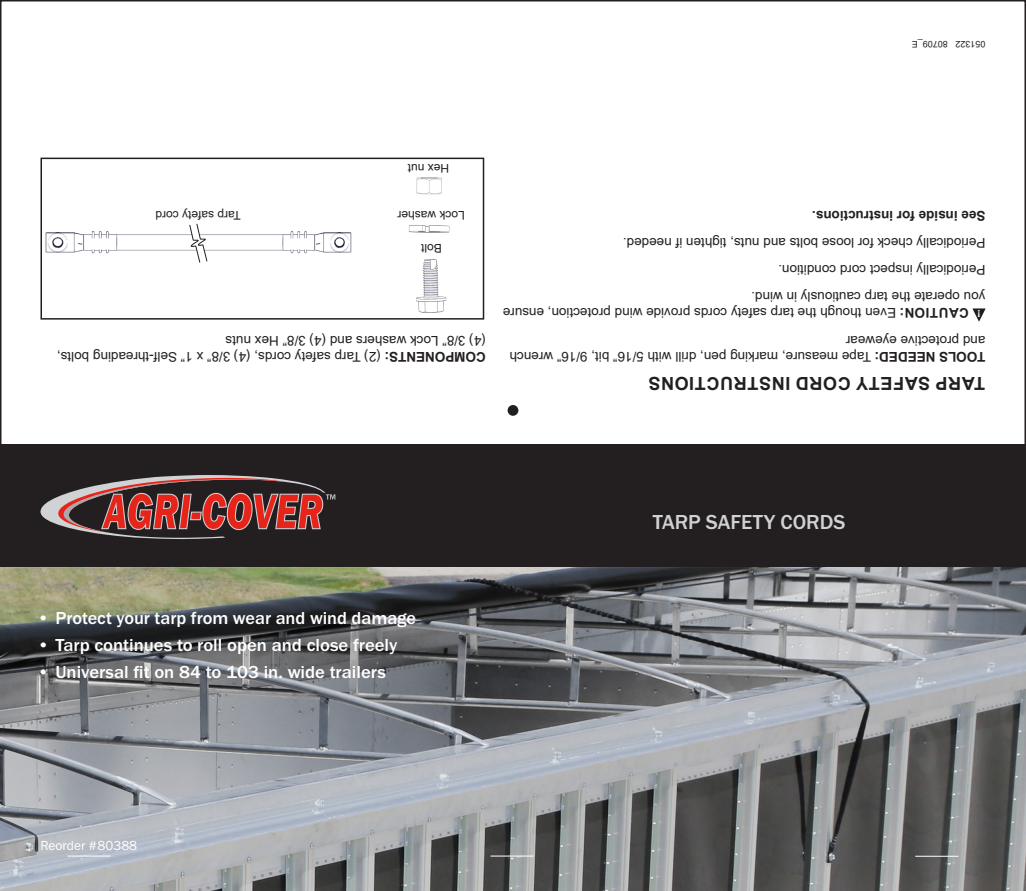
<style>
.page{position:relative;width:1026px;height:891px;background:#fff}
.page>*{position:absolute;margin:0;border:0;box-sizing:border-box;transform-origin:0 0}
.t1{font:500 21px "Franklin Gothic URW";color:#d1d2d4}
.t2{font:500 18px "Franklin Gothic URW";color:#fff;scale:1.04 1}
.t3{font:500 18px "Franklin Gothic URW";color:#fff}
.t4{font:700 18px "Arial";letter-spacing:.035em;color:#231f20}
.t5{font:13.5px/27px "Arial";color:#231f20}
.t6{font:700 13.5px "Arial";color:#231f20}
.t7{font:13.5px "Franklin Gothic URW Boo";color:#fff}
.t8{font:12px "Arial";color:#231f20}
.t9{font:10.5px "Franklin Gothic URW Com Dem";color:#fff}
.t10{font:9px "Arial";color:#231f20}
.s1{font-weight:700}
</style>
<div class="page">
<div style="left:508px;top:405px;width:10px;height:11px;background:#231f20;border-radius:50%"></div>
<div style="left:0;top:446px;width:1026px;height:121px;background:#231f20"></div>
<svg style="left:40px;top:475px;width:295px;height:64px"></svg>
<img style="left:0;top:567px;width:1026px;height:324px">
<svg style="left:972px;top:308px;width:14px;height:13px"></svg>
<div style="left:40px;top:158px;width:444px;height:162px;border:2px solid #231f20"></div>
<img style="left:45px;top:231px;width:307px;height:23px">
<img style="left:416px;top:177px;width:26px;height:18px">
<img style="left:416px;top:259px;width:31px;height:54px">
<img style="left:408px;top:225px;width:42px;height:8px">
<svg style="left:189px;top:223px;width:19px;height:40px"></svg>
<hr style="left:915px;top:856px;width:44px;height:1px;background:#fff">
<hr style="left:490px;top:856px;width:44px;height:1px;background:#fff">
<hr style="left:68px;top:856px;width:43px;height:1px;background:#fff">
<p class="t10" style="left:986px;top:50px;width:75px;rotate:-180deg">051322 80709_E</p>
<p class="t8" style="left:241px;top:223px;width:87px;rotate:-180deg">Tarp safety cord</p>
<p class="t8" style="left:449px;top:177px;width:43px;rotate:-180deg">Hex nut</p>
<p class="t8" style="left:465px;top:224px;width:69px;rotate:-180deg">Lock washer</p>
<p class="t8" style="left:442px;top:257px;width:22px;rotate:-180deg">Bolt</p>
<p class="t5" style="left:486px;top:365px;width:430px;line-height:16.2px;rotate:-180deg"><span class="s1">COMPONENTS:</span> (2) Tarp safety cords, (4) 3/8” x 1” Self-threading bolts, (4) 3/8” Lock washers and (4) 3/8” Hex nuts</p>
<p class="t6" style="left:985px;top:226px;width:175px;rotate:-180deg">See inside for instructions.</p>
<p class="t5" style="left:985px;top:311px;width:364px;rotate:-180deg">you operate the tarp cautiously in wind.<br>Periodically inspect cord condition.<br>Periodically check for loose bolts and nuts, tighten if needed.</p>
<p class="t5" style="left:969px;top:327px;width:468px;rotate:-180deg"><span class="s1">CAUTION:</span> Even though the tarp safety cords provide wind protection, ensure</p>
<p class="t9" style="left:981px;top:321px;width:5px;rotate:-180deg">!</p>
<p class="t5" style="left:986px;top:365px;width:477px;line-height:16.2px;rotate:-180deg"><span class="s1">TOOLS NEEDED:</span> Tape measure, marking pen, drill with 5/16” bit, 9/16” wrench and protective eyewear</p>
<h2 class="t4" style="left:985px;top:396px;width:338px;rotate:-180deg">TARP SAFETY CORD INSTRUCTIONS</h2>
<h2 class="t3" style="left:37px;top:607px;width:381px">• Protect your tarp from wear and wind damage</h2>
<h2 class="t2" style="left:37px;top:634px;width:348px">• Tarp continues to roll open and close freely</h2>
<h2 class="t2" style="left:37px;top:661px;width:337px">• Universal fit on 84 to 103 in. wide trailers</h2>
<h1 class="t1" style="left:653px;top:509px;width:194px">TARP SAFETY CORDS</h1>
<p class="t7" style="left:40px;top:837px;width:98px">Reorder #80388</p>
</div>
